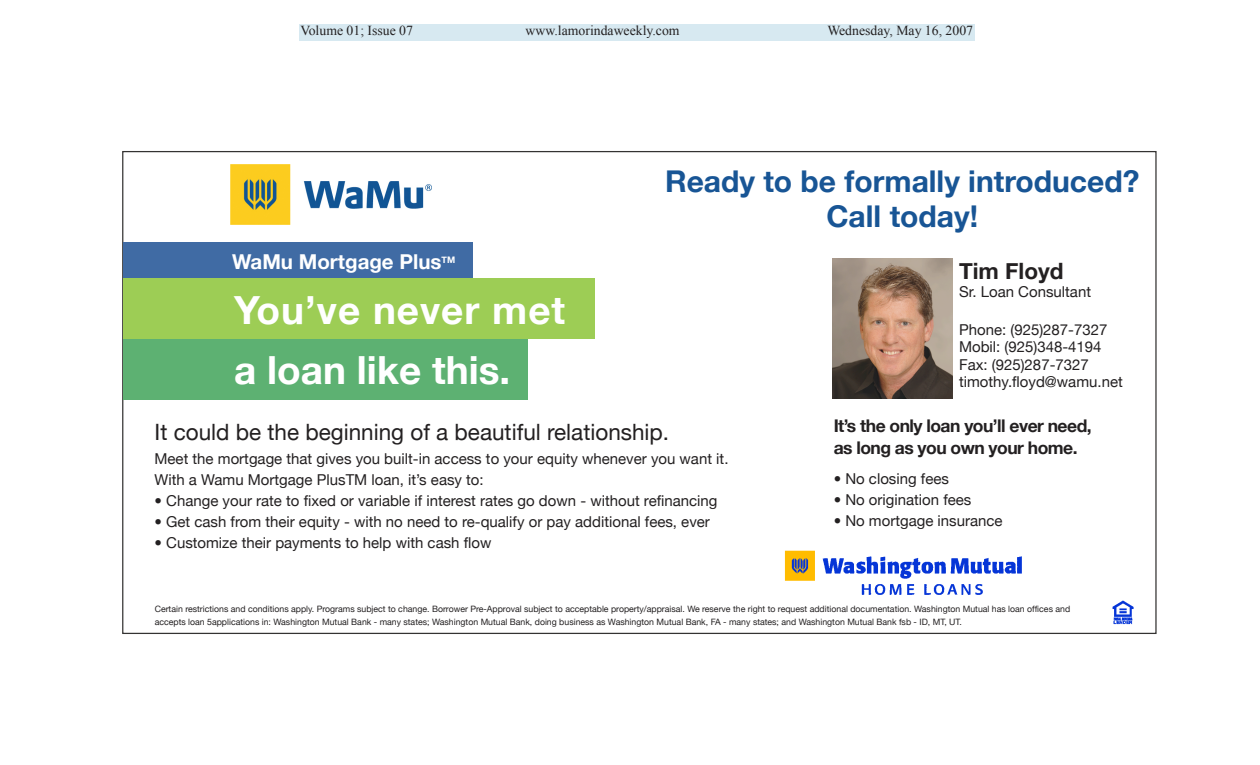
<style>
.page{position:relative;width:1260px;height:765px;background:#fff}
.page>*{position:absolute;margin:0;border:0;box-sizing:border-box;transform-origin:0 0}
.t1{font:700 38.75px/60.4px "Helvetica Neue";color:#fff}
.t2{font:700 30px/35px "Helvetica Neue";color:#185595;text-align:center}
.t3{font:22.5px "Helvetica Neue";color:#232021}
.t4{font:700 22.5px "Helvetica Neue";color:#232021}
.t5{font:700 20.5px "Helvetica Neue";color:#fff}
.t6{font:700 17.5px/22.5px "Helvetica Neue";letter-spacing:-.03em;color:#232021}
.t7{font:15px/17.5px "Helvetica Neue";color:#232021}
.t8{font:13.75px "Times New Roman";color:#232021}
.t9{font:700 9px "Helvetica Neue";color:#fff}
.t10{font:8.75px/12.2px "Helvetica Neue";color:#232021}
</style>
<div class="page">
<img style="left:832px;top:259px;width:120px;height:140px">
<img style="left:231px;top:165px;width:200px;height:59px">
<div style="left:123px;top:242px;width:350px;height:37px;background:#406ba4"></div>
<div style="left:123px;top:279px;width:472px;height:60px;background:#9dcd55"></div>
<div style="left:123px;top:339px;width:404px;height:61px;background:#5db172"></div>
<img style="left:784px;top:550px;width:350px;height:75px">
<div style="left:776px;top:24px;width:198px;height:16px;background:#d7e9f1"></div>
<div style="left:299px;top:24px;width:479px;height:16px;background:#d7e9f1"></div>
<p class="t8" style="left:301px;top:23px;width:114px">Volume 01; Issue 07</p>
<p class="t8" style="left:526px;top:23px;width:156px">www.lamorindaweekly.com</p>
<p class="t8" style="left:827px;top:23px;width:147px">Wednesday, May 16, 2007</p>
<h2 class="t2" style="left:665px;top:164px;width:476px">Ready to be formally introduced?<br>Call today!</h2>
<h3 class="t4" style="left:959px;top:257px;width:106px">Tim Floyd</h3>
<p class="t7" style="left:959px;top:283px;width:133px">Sr. Loan Consultant</p>
<p class="t7" style="left:959px;top:321px;width:165px">Phone: (925)287-7327<br>Mobil: (925)348-4194<br>Fax: (925)287-7327 timothy.floyd@wamu.net</p>
<p class="t6" style="left:834px;top:414px;width:260px">It’s the only loan you’ll ever need, as long as you own your home.</p>
<p class="t7" style="left:834px;top:470px;width:117px">• No closing fees</p>
<p class="t7" style="left:834px;top:491px;width:139px">• No origination fees</p>
<p class="t7" style="left:834px;top:512px;width:170px">• No mortgage insurance</p>
<h3 class="t5" style="left:232px;top:249px;width:211px">WaMu Mortgage Plus</h3>
<p class="t9" style="left:442px;top:254px;width:15px">TM</p>
<h1 class="t1" style="left:234px;top:279px;width:333px">You’ve never met a loan like this.</h1>
<h3 class="t3" style="left:155px;top:418px;width:516px">It could be the beginning of a beautiful relationship.</h3>
<p class="t7" style="left:155px;top:448px;width:575px;line-height:21px">Meet the mortgage that gives you built-in access to your equity whenever you want it.<br>With a Wamu Mortgage PlusTM loan, it’s easy to:</p>
<p class="t7" style="left:155px;top:492px;width:565px">• Change your rate to fixed or variable if interest rates go down - without refinancing</p>
<p class="t7" style="left:155px;top:513px;width:557px">• Get cash from their equity - with no need to re-qualify or pay additional fees, ever</p>
<p class="t7" style="left:155px;top:534px;width:338px">• Customize their payments to help with cash flow</p>
<p class="t10" style="left:155px;top:603px;width:917px">Certain restrictions and conditions apply. Programs subject to change. Borrower Pre-Approval subject to acceptable property/appraisal. We reserve the right to request additional documentation. Washington Mutual has loan offices and accepts loan 5applications in: Washington Mutual Bank - many states; Washington Mutual Bank, doing business as Washington Mutual Bank, FA - many states; and Washington Mutual Bank fsb - ID, MT, UT.</p>
</div>
